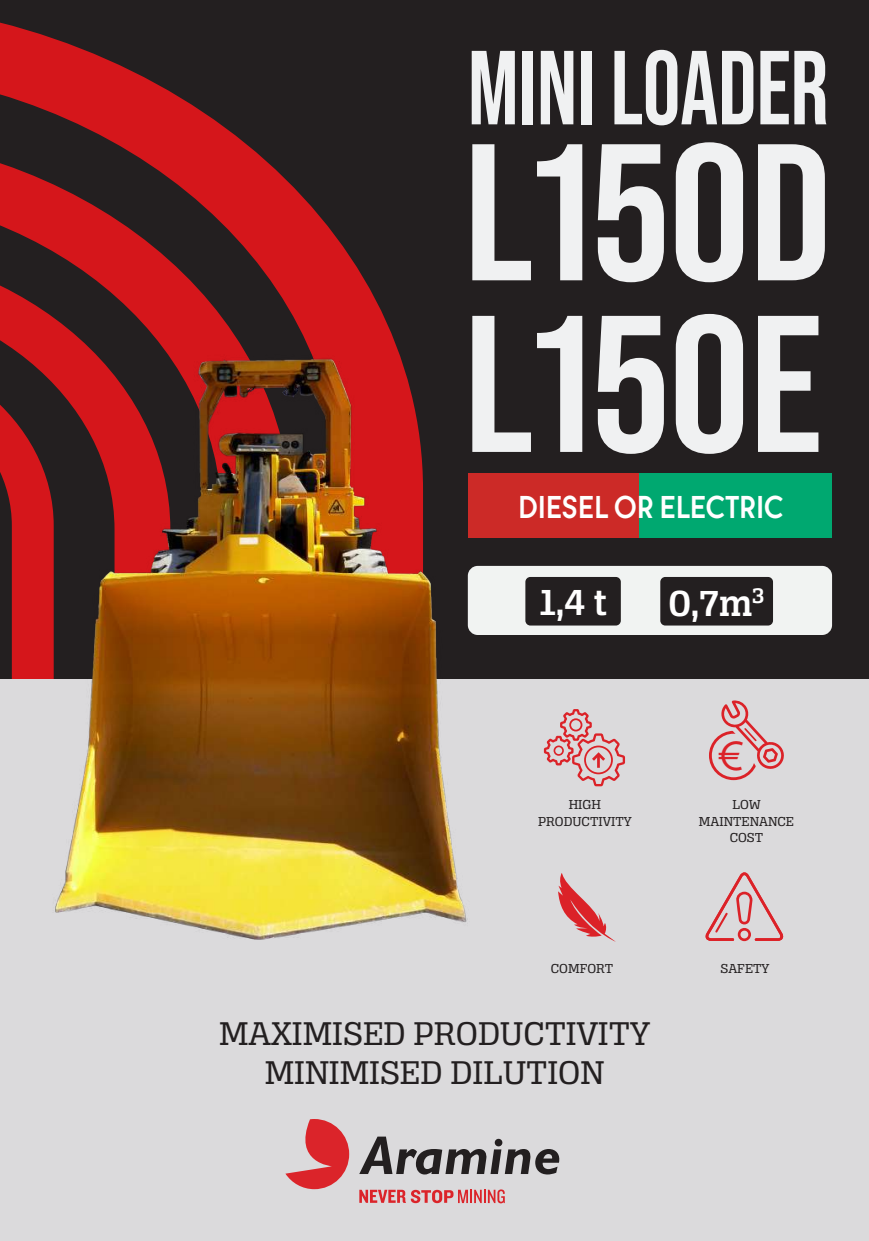
<style>
.page{position:relative;width:869px;height:1241px;background:#fff}
.page>*{position:absolute;margin:0;border:0;box-sizing:border-box;transform-origin:0 0}
.t1{font:700 194.25px/171.5px "Bebas Neue Pro";color:#f0f1f2;scale:1.04 1}
.t2{font:700 104.83px "Bebas Neue Pro";color:#f0f1f2;scale:.9 1}
.t3{font:40.07px "Dystopian";color:#db2228}
.t4{font:38.5px "Alianza Slab 600";color:#fff}
.t5{font:35px/38.5px "Alianza Slab 400";color:#231f20;text-align:center}
.t6{font:700 31.15px "Dystopian";color:#fff;scale:.9 1}
.t7{font:13.83px/16.6px "Alianza Slab 400";color:#231f20;text-align:center}
</style>
<div class="page">
<div style="left:0;top:594px;width:868px;height:646px;background:#dbdadc"></div>
<div style="left:0;top:0;width:868px;height:678px;background:#231f20"></div>
<img style="left:0;top:22px;width:610px;height:918px">
<svg style="left:359px;top:1136px;width:201px;height:38px"></svg>
<svg style="left:285px;top:1119px;width:64px;height:69px"></svg>
<svg style="left:359px;top:1189px;width:145px;height:14px"></svg>
<svg style="left:709px;top:700px;width:75px;height:81px"></svg>
<svg style="left:543px;top:709px;width:81px;height:77px"></svg>
<svg style="left:705px;top:872px;width:78px;height:69px"></svg>
<svg style="left:558px;top:872px;width:57px;height:69px"></svg>
<div style="left:638px;top:473px;width:193px;height:65px;background:#00a870"></div>
<div style="left:467px;top:473px;width:171px;height:65px;background:#cc2a27"></div>
<div style="left:467px;top:566px;width:364px;height:69px;background:#f1f3f2;border-radius:10px"></div>
<div style="left:525px;top:577px;width:95px;height:48px;background:#231f20;border-radius:5px"></div>
<div style="left:660px;top:577px;width:112px;height:48px;background:#231f20;border-radius:5px"></div>
<h2 class="t2" style="left:467px;top:28px;width:402px">MINI LOADER</h2>
<h1 class="t1" style="left:464px;top:125px;width:354px">L150D<br>L150E</h1>
<h3 class="t6" style="left:518px;top:487px;width:296px">DIESEL OR ELECTRIC</h3>
<h3 class="t4" style="left:539px;top:580px;width:69px">1,4 t</h3>
<h3 class="t4" style="left:668px;top:581px;width:97px">0,7m<sup>3</sup></h3>
<p class="t7" style="left:538px;top:796px;width:95px">HIGH<br>PRODUCTIVITY</p>
<p class="t7" style="left:550px;top:959px;width:64px">COMFORT</p>
<h3 class="t5" style="left:219px;top:1014px;width:432px">MAXIMISED PRODUCTIVITY<br>MINIMISED DILUTION</h3>
<h3 class="t3" style="left:717px;top:731px;width:28px">€</h3>
<p class="t7" style="left:698px;top:796px;width:97px">LOW<br>MAINTENANCE<br>COST</p>
<p class="t7" style="left:720px;top:959px;width:50px">SAFETY</p>
</div>
